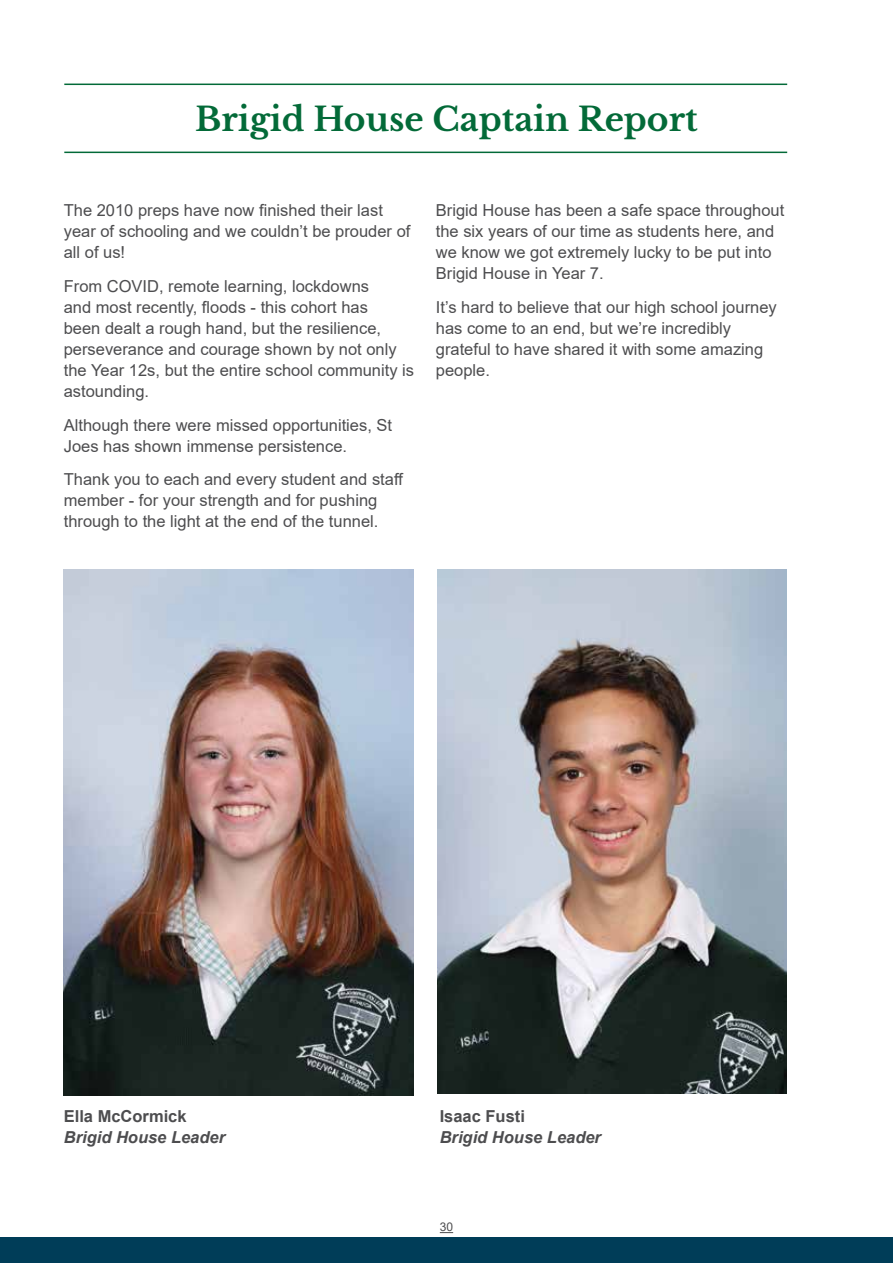
<style>
.page{position:relative;width:893px;height:1263px;background:#fff}
.page>*{position:absolute;margin:0;border:0;box-sizing:border-box;transform-origin:0 0}
.t1{font:700 33px "Libre Baskerville";color:#036a38}
.t2{font:16.5px/21px "Arial";color:#4d4d4f}
.t3{font:italic 700 16.5px "Arial";color:#4d4d4f}
.t4{font:700 16.5px "Arial";color:#4d4d4f}
.t5{font:12px "Arial";color:#4d4d4f}
</style>
<div class="page">
<svg style="left:440px;top:1232px;width:13px;height:1px"></svg>
<div style="left:0;top:1237px;width:893px;height:26px;background:#003d58"></div>
<hr style="left:64px;top:152px;width:723px;height:1px;background:#036a38">
<hr style="left:64px;top:84px;width:723px;height:1px;background:#036a38">
<img style="left:438px;top:570px;width:349px;height:523px">
<img style="left:64px;top:570px;width:350px;height:525px">
<h1 class="t1" style="left:195px;top:99px;width:504px">Brigid House Captain Report</h1>
<p class="t2" style="left:64px;top:200px;width:348px">The 2010 preps have now finished their last year of schooling and we couldn’t be prouder of all of us!</p>
<p class="t2" style="left:64px;top:275px;width:352px">From COVID, remote learning, lockdowns<br>and most recently, floods - this cohort has<br>been dealt a rough hand, but the resilience, perseverance and courage shown by not only the Year 12s, but the entire school community is astounding.</p>
<p class="t2" style="left:64px;top:414px;width:330px">Although there were missed opportunities, St<br>Joes has shown immense persistence.</p>
<p class="t2" style="left:64px;top:469px;width:341px">Thank you to each and every student and staff member - for your strength and for pushing through to the light at the end of the tunnel.</p>
<p class="t2" style="left:436px;top:200px;width:350px">Brigid House has been a safe space throughout the six years of our time as students here, and we know we got extremely lucky to be put into Brigid House in Year 7.</p>
<p class="t2" style="left:436px;top:297px;width:342px">It’s hard to believe that our high school journey has come to an end, but we’re incredibly grateful to have shared it with some amazing people.</p>
<p class="t4" style="left:64px;top:1105px;width:124px">Ella McCormick</p>
<p class="t3" style="left:64px;top:1126px;width:163px">Brigid House Leader</p>
<p class="t4" style="left:440px;top:1105px;width:87px">Isaac Fusti</p>
<p class="t3" style="left:440px;top:1126px;width:163px">Brigid House Leader</p>
<p class="t5" style="left:440px;top:1219px;width:15px">30</p>
</div>
